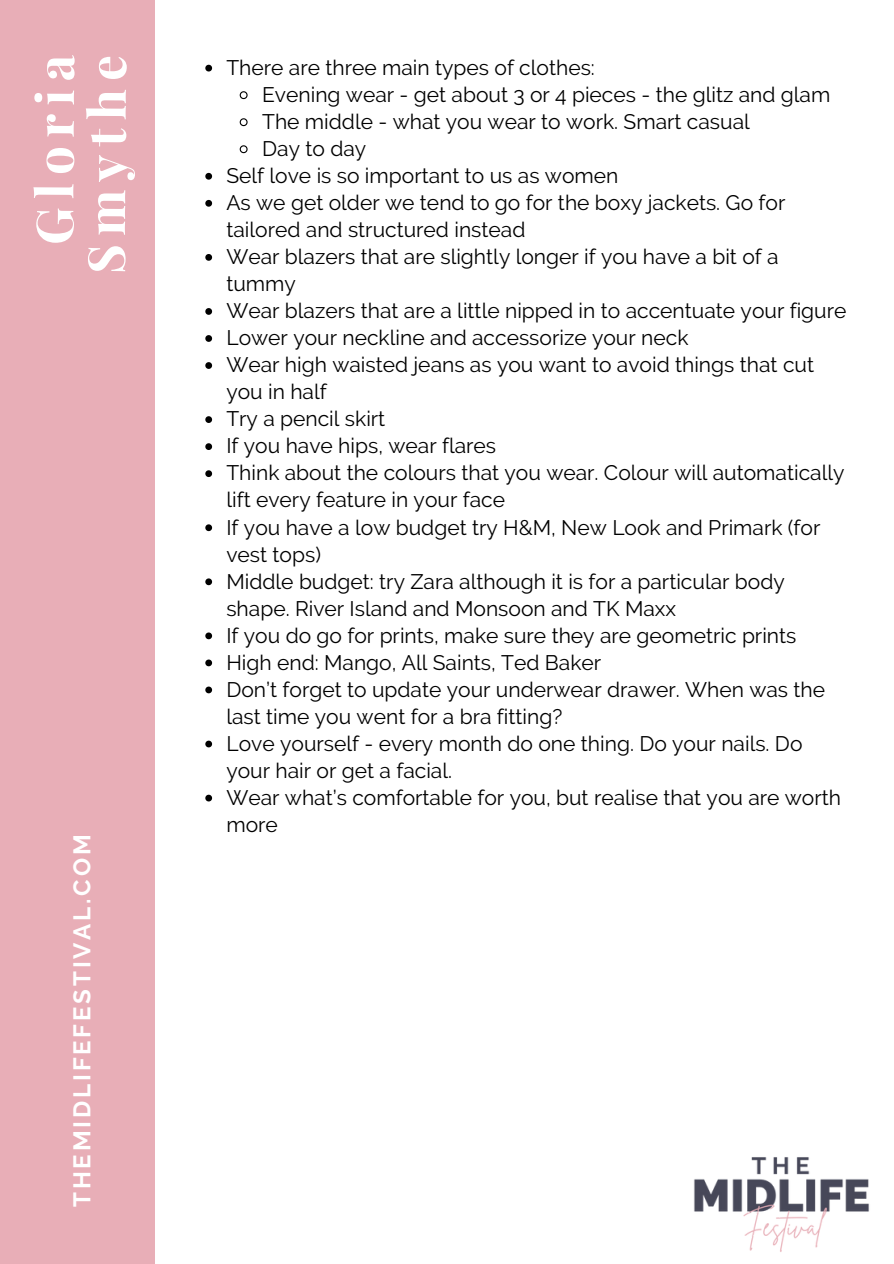
<style>
.page{position:relative;width:894px;height:1264px;background:#fff}
.page>*{position:absolute;margin:0;border:0;box-sizing:border-box;transform-origin:0 0}
.t1{font:700 51.15px/51.8px "Playfair Display";letter-spacing:.155em;color:#fff;text-align:center}
.t2{font:700 24px "Raleway";letter-spacing:.12em;color:#fff}
.t3{font:21px/27px "Raleway";color:#000}
</style>
<div class="page">
<div style="left:0;top:0;width:155px;height:1263px;background:#e8aeb7"></div>
<img style="left:694px;top:1157px;width:175px;height:95px">
<svg style="left:205px;top:65px;width:7px;height:6px"></svg>
<svg style="left:239px;top:91px;width:9px;height:9px"></svg>
<svg style="left:239px;top:118px;width:9px;height:9px"></svg>
<svg style="left:239px;top:145px;width:9px;height:9px"></svg>
<svg style="left:205px;top:173px;width:7px;height:7px"></svg>
<svg style="left:205px;top:200px;width:7px;height:7px"></svg>
<svg style="left:205px;top:254px;width:7px;height:7px"></svg>
<svg style="left:205px;top:308px;width:7px;height:7px"></svg>
<svg style="left:205px;top:335px;width:7px;height:7px"></svg>
<svg style="left:205px;top:362px;width:7px;height:7px"></svg>
<svg style="left:205px;top:416px;width:7px;height:7px"></svg>
<svg style="left:205px;top:443px;width:7px;height:7px"></svg>
<svg style="left:205px;top:470px;width:7px;height:7px"></svg>
<svg style="left:205px;top:524px;width:7px;height:7px"></svg>
<svg style="left:205px;top:578px;width:7px;height:7px"></svg>
<svg style="left:205px;top:632px;width:7px;height:7px"></svg>
<svg style="left:205px;top:659px;width:7px;height:7px"></svg>
<svg style="left:205px;top:686px;width:7px;height:7px"></svg>
<svg style="left:205px;top:740px;width:7px;height:7px"></svg>
<svg style="left:205px;top:794px;width:7px;height:7px"></svg>
<p class="t1" style="left:27px;top:274px;width:221px;rotate:-90deg">Gloria<br>Smythe</p>
<p class="t3" style="left:226px;top:54px;width:370px">There are three main types of clothes:</p>
<p class="t3" style="left:262px;top:81px;width:569px">Evening wear - get about 3 or 4 pieces - the glitz and glam</p>
<p class="t3" style="left:262px;top:108px;width:489px">The middle - what you wear to work. Smart casual</p>
<p class="t3" style="left:262px;top:135px;width:106px">Day to day</p>
<p class="t3" style="left:226px;top:162px;width:393px">Self love is so important to us as women</p>
<p class="t3" style="left:226px;top:189px;width:560px">As we get older we tend to go for the boxy jackets. Go for tailored and structured instead</p>
<p class="t3" style="left:226px;top:243px;width:553px">Wear blazers that are slightly longer if you have a bit of a tummy</p>
<p class="t3" style="left:226px;top:297px;width:621px">Wear blazers that are a little nipped in to accentuate your figure</p>
<p class="t3" style="left:226px;top:324px;width:463px">Lower your neckline and accessorize your neck</p>
<p class="t3" style="left:226px;top:351px;width:589px">Wear high waisted jeans as you want to avoid things that cut you in half</p>
<p class="t3" style="left:226px;top:405px;width:160px">Try a pencil skirt</p>
<p class="t3" style="left:226px;top:432px;width:271px">If you have hips, wear flares</p>
<p class="t3" style="left:226px;top:459px;width:619px">Think about the colours that you wear. Colour will automatically lift every feature in your face</p>
<p class="t3" style="left:226px;top:513px;width:595px">If you have a low budget try H&amp;M, New Look and Primark (for vest tops)</p>
<p class="t3" style="left:226px;top:567px;width:560px">Middle budget: try Zara although it is for a particular body shape. River Island and Monsoon and TK Maxx</p>
<p class="t3" style="left:226px;top:621px;width:571px">If you do go for prints, make sure they are geometric prints</p>
<p class="t3" style="left:226px;top:648px;width:376px">High end: Mango, All Saints, Ted Baker</p>
<p class="t3" style="left:226px;top:675px;width:600px">Don’t forget to update your underwear drawer. When was the last time you went for a bra fitting?</p>
<p class="t3" style="left:226px;top:730px;width:577px">Love yourself - every month do one thing. Do your nails. Do your hair or get a facial.</p>
<p class="t3" style="left:226px;top:784px;width:616px">Wear what’s comfortable for you, but realise that you are worth more</p>
<p class="t2" style="left:68px;top:1207px;width:374px;rotate:-90deg">THEMIDLIFEFESTIVAL.COM</p>
</div>
